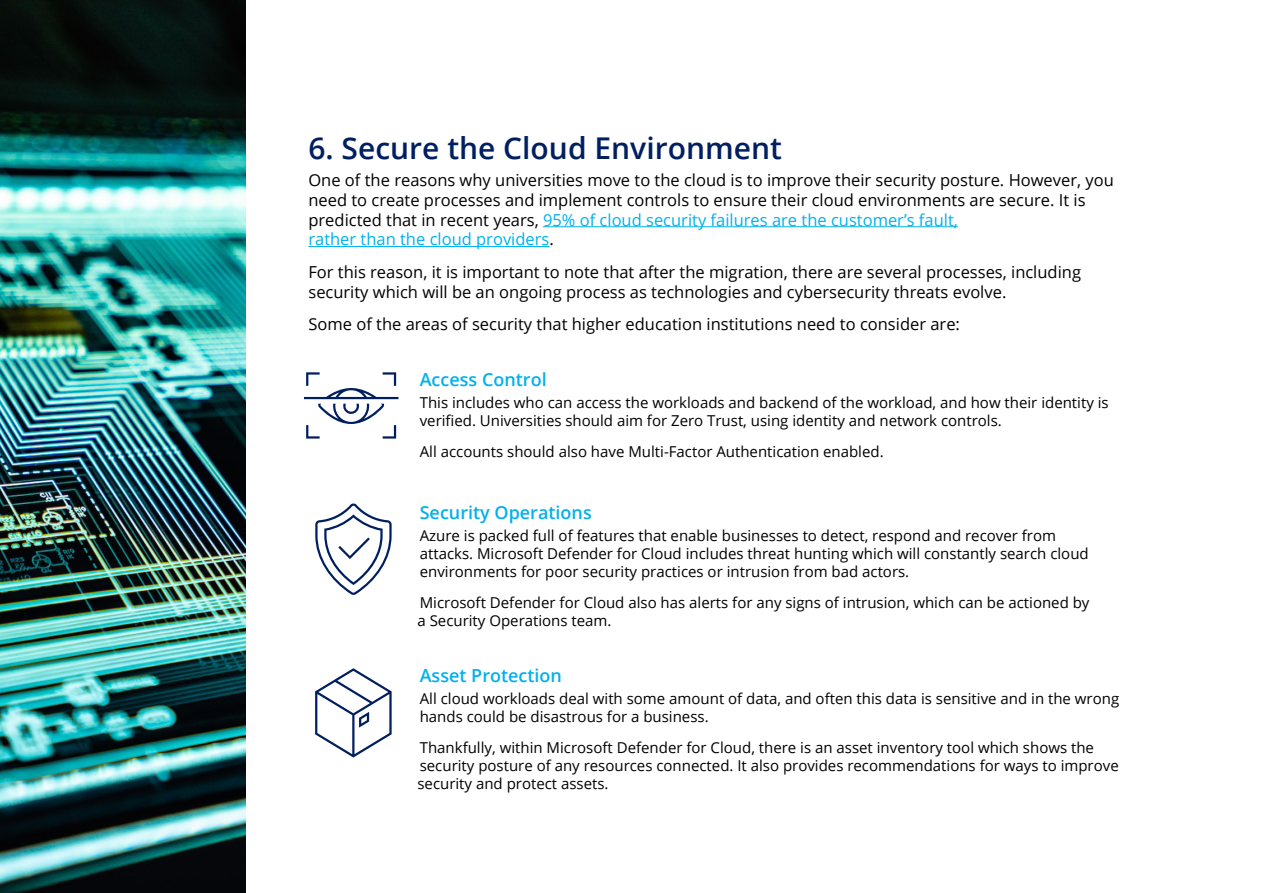
<style>
.page{position:relative;width:1263px;height:893px;background:#fff}
.page>*{position:absolute;margin:0;border:0;box-sizing:border-box;transform-origin:0 0}
.t1{font:600 30px "Open Sans";color:#001f61}
.t2{font:600 18px "Open Sans";color:#00b1eb}
.t3{font:16.5px/19.8px "Open Sans";color:#000}
.t4{font:15px/18px "Open Sans";color:#000}
.s1{color:#00b1eb}
</style>
<div class="page">
<hr style="left:543px;top:226px;width:415px;height:1px;background:#00b1eb">
<hr style="left:308px;top:246px;width:241px;height:1px;background:#00b1eb">
<img style="left:0;top:0;width:246px;height:893px">
<svg style="left:304px;top:372px;width:94px;height:67px"></svg>
<svg style="left:315px;top:503px;width:77px;height:92px"></svg>
<svg style="left:315px;top:668px;width:77px;height:89px"></svg>
<h1 class="t1" style="left:308px;top:128px;width:475px">6. Secure the Cloud Environment</h1>
<p class="t3" style="left:308px;top:170px;width:807px">One of the reasons why universities move to the cloud is to improve their security posture. However, you need to create processes and implement controls to ensure their cloud environments are secure. It is predicted that in recent years, <span class="s1">95% of cloud security failures are the customer’s fault,<br>rather than the cloud providers</span>.</p>
<p class="t3" style="left:308px;top:262px;width:774px">For this reason, it is important to note that after the migration, there are several processes, including security which will be an ongoing process as technologies and cybersecurity threats evolve.</p>
<p class="t3" style="left:308px;top:314px;width:653px">Some of the areas of security that higher education institutions need to consider are:</p>
<p class="t2" style="left:420px;top:367px;width:128px">Access Control</p>
<p class="t4" style="left:420px;top:394px;width:690px">This includes who can access the workloads and backend of the workload, and how their identity is verified. Universities should aim for Zero Trust, using identity and network controls.</p>
<p class="t4" style="left:420px;top:442px;width:465px">All accounts should also have Multi-Factor Authentication enabled.</p>
<p class="t2" style="left:420px;top:500px;width:174px">Security Operations</p>
<p class="t4" style="left:420px;top:526px;width:670px">Azure is packed full of features that enable businesses to detect, respond and recover from attacks. Microsoft Defender for Cloud includes threat hunting which will constantly search cloud environments for poor security practices or intrusion from bad actors.</p>
<p class="t4" style="left:417px;top:593px;width:673px">Microsoft Defender for Cloud also has alerts for any signs of intrusion, which can be actioned by a Security Operations team.</p>
<p class="t2" style="left:420px;top:663px;width:144px">Asset Protection</p>
<p class="t4" style="left:420px;top:689px;width:701px">All cloud workloads deal with some amount of data, and often this data is sensitive and in the wrong hands could be disastrous for a business.</p>
<p class="t4" style="left:417px;top:738px;width:703px">Thankfully, within Microsoft Defender for Cloud, there is an asset inventory tool which shows the security posture of any resources connected. It also provides recommendations for ways to improve security and protect assets.</p>
</div>
